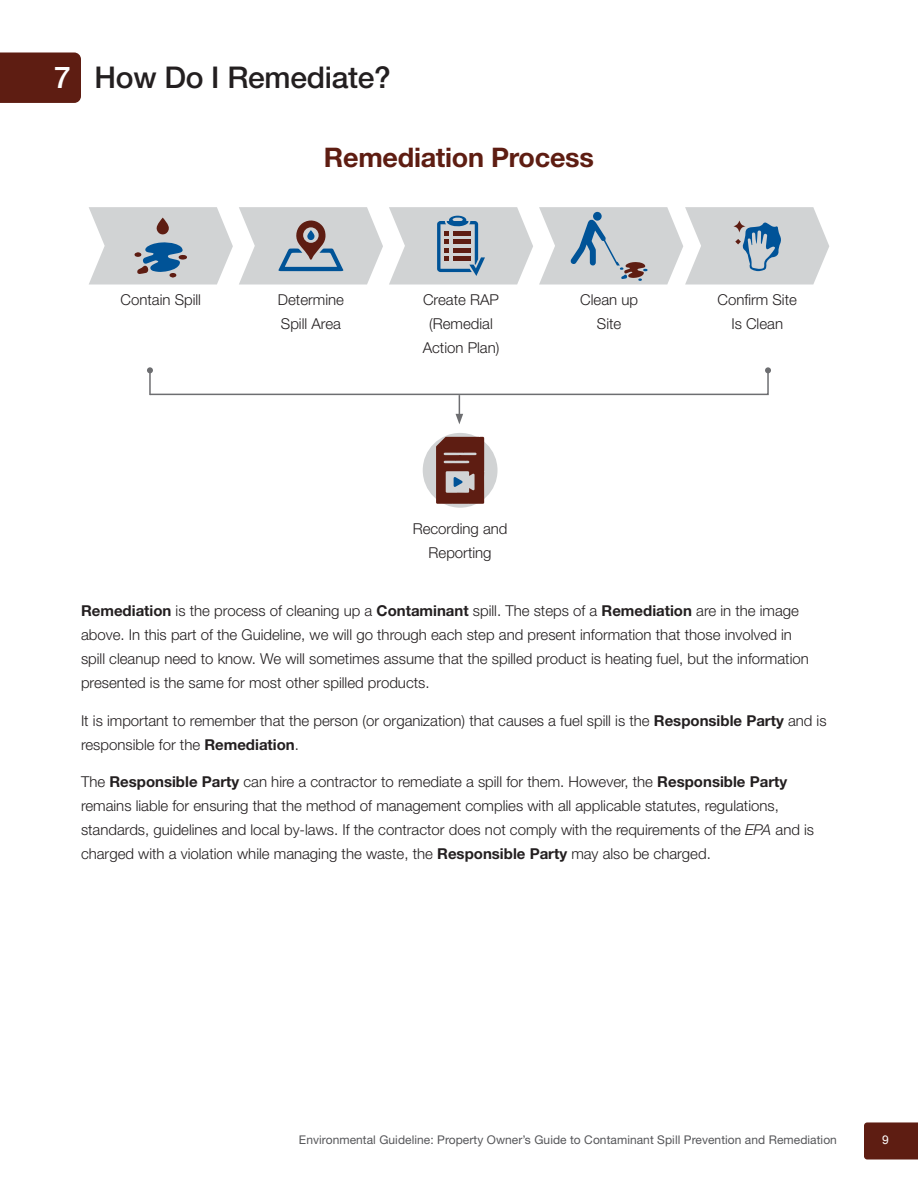
<style>
.page{position:relative;width:918px;height:1188px;background:#fff}
.page>*{position:absolute;margin:0;border:0;box-sizing:border-box;transform-origin:0 0}
.t1{font:500 30px "Helvetica Neue LT Std";letter-spacing:-.01em;color:#231f20}
.t2{font:700 27px "Helvetica Neue LT Std";letter-spacing:-.01em;color:#5e1d12}
.t3{font:300 15px/24px "Helvetica Neue LT Std";color:#231f20}
.t4{font:12px "Helvetica Neue LT Std";letter-spacing:.005em;color:#555659}
.t5{font:12px "Arial";color:#fff}
.s1{color:#fff}
.s2{font-weight:700}
.s3{font-style:italic}
</style>
<div class="page">
<div style="left:864px;top:1122px;width:54px;height:38px;background:#5e1d12"></div>
<svg style="left:147px;top:367px;width:624px;height:57px"></svg>
<div style="left:423px;top:433px;width:75px;height:75px;background:#d1d3d4;border-radius:50%"></div>
<svg style="left:436px;top:437px;width:48px;height:67px"></svg>
<svg style="left:89px;top:207px;width:144px;height:78px;background:#c4cacf"></svg>
<svg style="left:239px;top:207px;width:144px;height:78px;background:#c6c8cc"></svg>
<svg style="left:389px;top:207px;width:144px;height:78px;background:#c4c8cd"></svg>
<svg style="left:539px;top:207px;width:290px;height:78px;background:#c8ced3"></svg>
<div style="left:0;top:52px;width:81px;height:51px;background:#5e1d12"></div>
<h1 class="t1" style="left:54px;top:60px;width:338px"><span class="s1">7</span> How Do I Remediate?</h1>
<h2 class="t2" style="left:324px;top:141px;width:272px">Remediation Process</h2>
<p class="t3" style="left:120px;top:288px;width:82px">Contain Spill</p>
<p class="t3" style="left:278px;top:288px;width:68px">Determine<br>Spill Area</p>
<p class="t3" style="left:423px;top:288px;width:78px;text-align:center">Create RAP (Remedial<br>Action Plan)</p>
<p class="t3" style="left:580px;top:288px;width:59px;text-align:center">Clean up<br>Site</p>
<p class="t3" style="left:717px;top:288px;width:81px;text-align:center">Confirm Site<br>Is Clean</p>
<p class="t3" style="left:413px;top:516px;width:96px;text-align:center">Recording and<br>Reporting</p>
<p class="t3" style="left:81px;top:599px;width:729px"><span class="s2">Remediation</span> is the process of cleaning up a <span class="s2">Contaminant</span> spill. The steps of a <span class="s2">Remediation</span> are in the image above. In this part of the Guideline, we will go through each step and present information that those involved in spill cleanup need to know. We will sometimes assume that the spilled product is heating fuel, but the information presented is the same for most other spilled products.</p>
<p class="t3" style="left:81px;top:708px;width:747px">It is important to remember that the person (or organization) that causes a fuel spill is the <span class="s2">Responsible Party</span> and is responsible for the <span class="s2">Remediation</span>.</p>
<p class="t3" style="left:81px;top:770px;width:735px">The <span class="s2">Responsible Party</span> can hire a contractor to remediate a spill for them. However, the <span class="s2">Responsible Party </span>remains liable for ensuring that the method of management complies with all applicable statutes, regulations, standards, guidelines and local by-laws. If the contractor does not comply with the requirements of the <span class="s3">EPA</span> and is charged with a violation while managing the waste, the <span class="s2">Responsible Party</span> may also be charged.</p>
<p class="t4" style="left:299px;top:1132px;width:539px">Environmental Guideline: Property Owner’s Guide to Contaminant Spill Prevention and Remediation</p>
<p class="t5" style="left:882px;top:1132px;width:8px">9</p>
</div>
